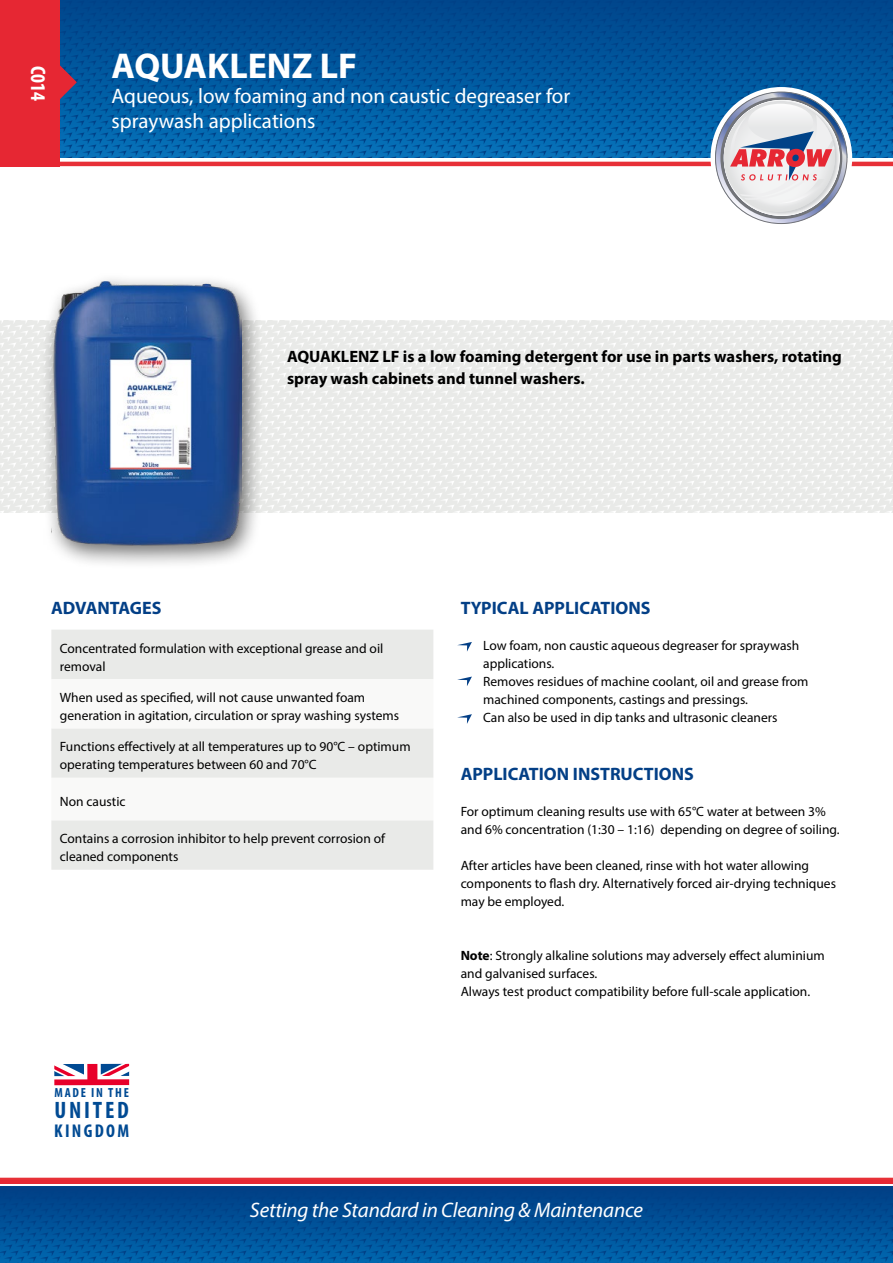
<style>
.page{position:relative;width:893px;height:1263px;background:#fff}
.page>*{position:absolute;margin:0;border:0;box-sizing:border-box;transform-origin:0 0}
.t1{font:700 36px "Myriad Pro";color:#fff}
.t2{font:700 condensed 23.85px "Myriad Pro";letter-spacing:.115em;color:#004a93}
.t3{font:21px/25.2px "Myriad Pro";color:#fff}
.t4{font:italic 21px "Myriad Pro";letter-spacing:-.01em;color:#fff}
.t5{font:700 condensed 21px "Myriad Pro";color:#fff}
.t6{font:700 condensed 18.6px "Myriad Pro";letter-spacing:.12em;color:#004a93}
.t7{font:700 18px "Myriad Pro";color:#033f86}
.t8{font:700 16.5px/22.5px "Myriad Pro";color:#000}
.t9{font:13.5px/18px "Myriad Pro";color:#000}
.t10{font:700 condensed 13.2px "Myriad Pro";letter-spacing:.13em;color:#004a93}
.s1{font-weight:700}
</style>
<div class="page">
<hr style="left:0;top:162px;width:893px;height:4px;background:#e73037">
<hr style="left:0;top:1178px;width:893px;height:4px;background:#e73037">
<svg style="left:59px;top:0;width:834px;height:157px;background:#01559b"></svg>
<svg style="left:710px;top:87px;width:142px;height:137px"></svg>
<svg style="left:0;top:1187px;width:893px;height:76px;background:#005096"></svg>
<svg style="left:0;top:321px;width:893px;height:192px;fill:#e9eae8"></svg>
<div style="left:0;top:0;width:59px;height:166px;background:#e62733"></div>
<svg style="left:59px;top:63px;width:18px;height:39px"></svg>
<div style="left:39px;top:271px;width:225px;height:298px;background:#000;opacity:.55"></div>
<img style="left:51px;top:282px;width:191px;height:264px">
<svg style="left:54px;top:1064px;width:75px;height:21px"></svg>
<div style="left:51px;top:630px;width:382px;height:240px;background:#e9eae8"></div>
<svg style="left:51px;top:679px;width:382px;height:141px"></svg>
<svg style="left:457px;top:714px;width:15px;height:10px"></svg>
<svg style="left:457px;top:642px;width:15px;height:10px"></svg>
<svg style="left:457px;top:676px;width:15px;height:10px"></svg>
<hr style="left:0;top:1180px;width:893px;height:3px;background:#e62733">
<h3 class="t5" style="left:51px;top:66px;width:37px;rotate:90deg">C014</h3>
<h1 class="t1" style="left:112px;top:42px;width:247px">AQUAKLENZ LF</h1>
<h3 class="t3" style="left:112px;top:83px;width:460px">Aqueous, low foaming and non caustic degreaser for spraywash applications</h3>
<p class="t8" style="left:287px;top:344px;width:556px">AQUAKLENZ LF is a low foaming detergent for use in parts washers, rotating spray wash cabinets and tunnel washers.</p>
<h3 class="t7" style="left:51px;top:596px;width:112px">ADVANTAGES</h3>
<h3 class="t7" style="left:461px;top:596px;width:191px">TYPICAL APPLICATIONS</h3>
<p class="t9" style="left:483px;top:636px;width:327px">Low foam, non caustic aqueous degreaser for spraywash applications.<br>Removes residues of machine coolant, oil and grease from machined components, castings and pressings.<br>Can also be used in dip tanks and ultrasonic cleaners</p>
<p class="t9" style="left:60px;top:639px;width:325px">Concentrated formulation with exceptional grease and oil removal</p>
<p class="t9" style="left:60px;top:688px;width:341px">When used as specified, will not cause unwanted foam generation in agitation, circulation or spray washing systems</p>
<p class="t9" style="left:60px;top:737px;width:352px">Functions effectively at all temperatures up to 90°C – optimum operating temperatures between 60 and 70°C</p>
<p class="t9" style="left:60px;top:792px;width:67px">Non caustic</p>
<p class="t9" style="left:60px;top:829px;width:327px">Contains a corrosion inhibitor to help prevent corrosion of cleaned components</p>
<h3 class="t7" style="left:461px;top:762px;width:235px">APPLICATION INSTRUCTIONS</h3>
<p class="t9" style="left:461px;top:802px;width:381px">For optimum cleaning results use with 65°C water at between 3% and 6% concentration (1:30 – 1:16) depending on degree of soiling.</p>
<p class="t9" style="left:461px;top:856px;width:377px">After articles have been cleaned, rinse with hot water allowing components to flash dry. Alternatively forced air-drying techniques may be employed.</p>
<p class="t10" style="left:55px;top:1085px;width:76px">MADE IN THE</p>
<h2 class="t2" style="left:54px;top:1095px;width:76px">UNITED</h2>
<h3 class="t6" style="left:54px;top:1119px;width:76px">KINGDOM</h3>
<p class="t9" style="left:461px;top:946px;width:366px"><span class="s1">Note</span>: Strongly alkaline solutions may adversely effect aluminium and galvanised surfaces.<br>Always test product compatibility before full-scale application.</p>
<h3 class="t4" style="left:250px;top:1197px;width:395px">Setting the Standard in Cleaning &amp; Maintenance</h3>
</div>
